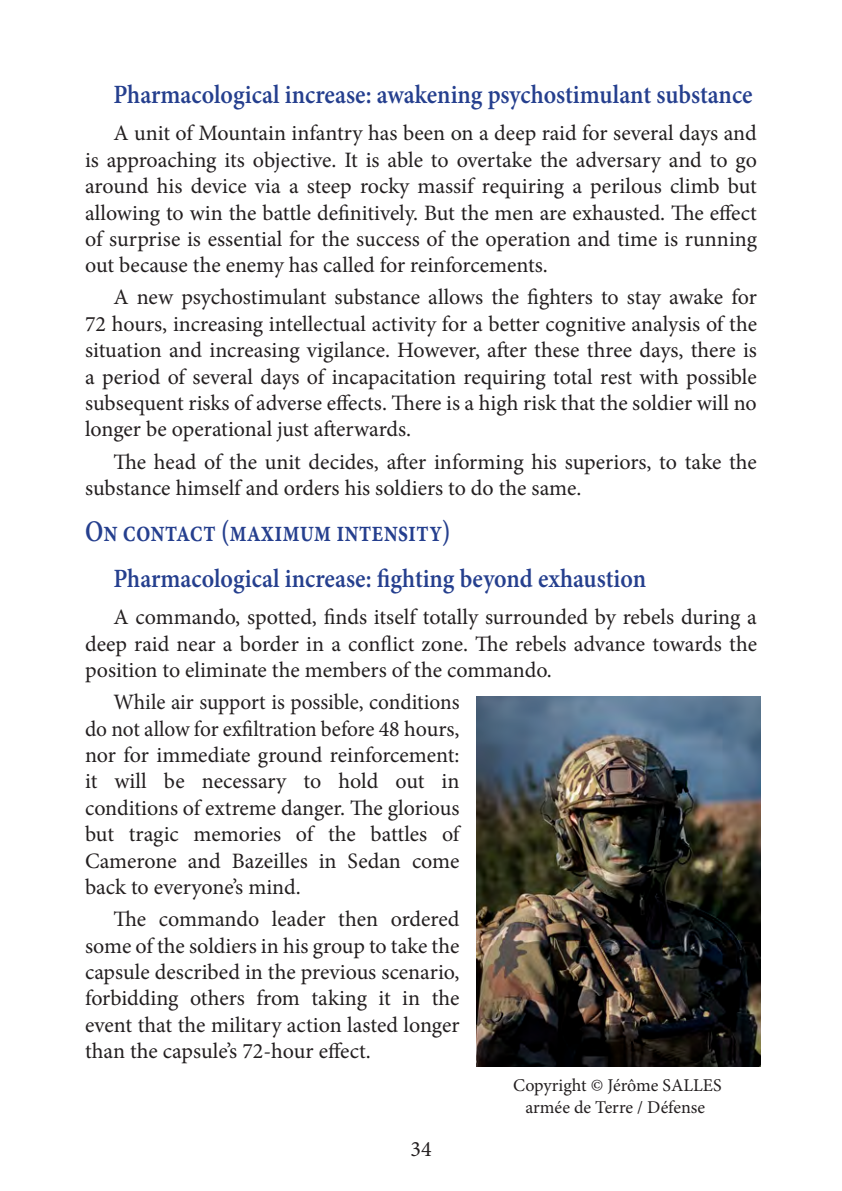
<style>
.page{position:relative;width:842px;height:1191px;background:#fff}
.page>*{position:absolute;margin:0;border:0;box-sizing:border-box;transform-origin:0 0}
.t1{font:600 30px "Minion Pro";color:#253f8e;scale:.8 1}
.t2{font:600 26.4px "Minion Pro";letter-spacing:-.005em;color:#253f8e;scale:.91 1}
.t3{font:22px/26.4px "Minion Pro";color:#231f20;text-align:justify}
.t4{font:18px/21.6px "Minion Pro";color:#231f20;text-align:center}
</style>
<div class="page">
<img style="left:477px;top:696px;width:283px;height:370px">
<p class="t2" style="left:113px;top:76px;width:704px">Pharmacological increase: awakening psychostimulant substance</p>
<p class="t3" style="left:85px;top:120px;width:673px;text-indent:28px">A unit of Mountain infantry has been on a deep raid for several days and is approaching its objective. It is able to overtake the adversary and to go around his device via a steep rocky massif requiring a perilous climb but allowing to win the battle definitively. But the men are exhausted. The effect of surprise is essential for the success of the operation and time is running out because the enemy has called for reinforcements.</p>
<p class="t3" style="left:85px;top:284px;width:673px;text-indent:28px">A new psychostimulant substance allows the fighters to stay awake for 72 hours, increasing intellectual activity for a better cognitive analysis of the situation and increasing vigilance. However, after these three days, there is a period of several days of incapacitation requiring total rest with possible subsequent risks of adverse effects. There is a high risk that the soldier will no longer be operational just afterwards.</p>
<p class="t3" style="left:85px;top:448px;width:673px;text-indent:28px">The head of the unit decides, after informing his superiors, to take the substance himself and orders his soldiers to do the same.</p>
<h1 class="t1" style="left:85px;top:510px;width:458px">On contact (maximum intensity)</h1>
<p class="t2" style="left:113px;top:560px;width:587px">Pharmacological increase: fighting beyond exhaustion</p>
<p class="t3" style="left:85px;top:604px;width:673px;text-indent:28px">A commando, spotted, finds itself totally surrounded by rebels during a deep raid near a border in a conflict zone. The rebels advance towards the position to eliminate the members of the commando.</p>
<p class="t3" style="left:85px;top:689px;width:376px;text-indent:28px">While air support is possible, conditions do not allow for exfiltration before 48 hours, nor for immediate ground reinforcement: it will be necessary to hold out in conditions of extreme danger. The glorious but tragic memories of the battles of Camerone and Bazeilles in Sedan come back to everyone’s mind.</p>
<p class="t3" style="left:85px;top:906px;width:376px;text-indent:28px">The commando leader then ordered some of the soldiers in his group to take the capsule described in the previous scenario, forbidding others from taking it in the event that the military action lasted longer than the capsule’s 72-hour effect.</p>
<p class="t4" style="left:513px;top:1074px;width:210px">Copyright © Jérôme SALLES armée de Terre / Défense</p>
<p class="t3" style="left:410px;top:1136px;width:23px">34</p>
</div>
